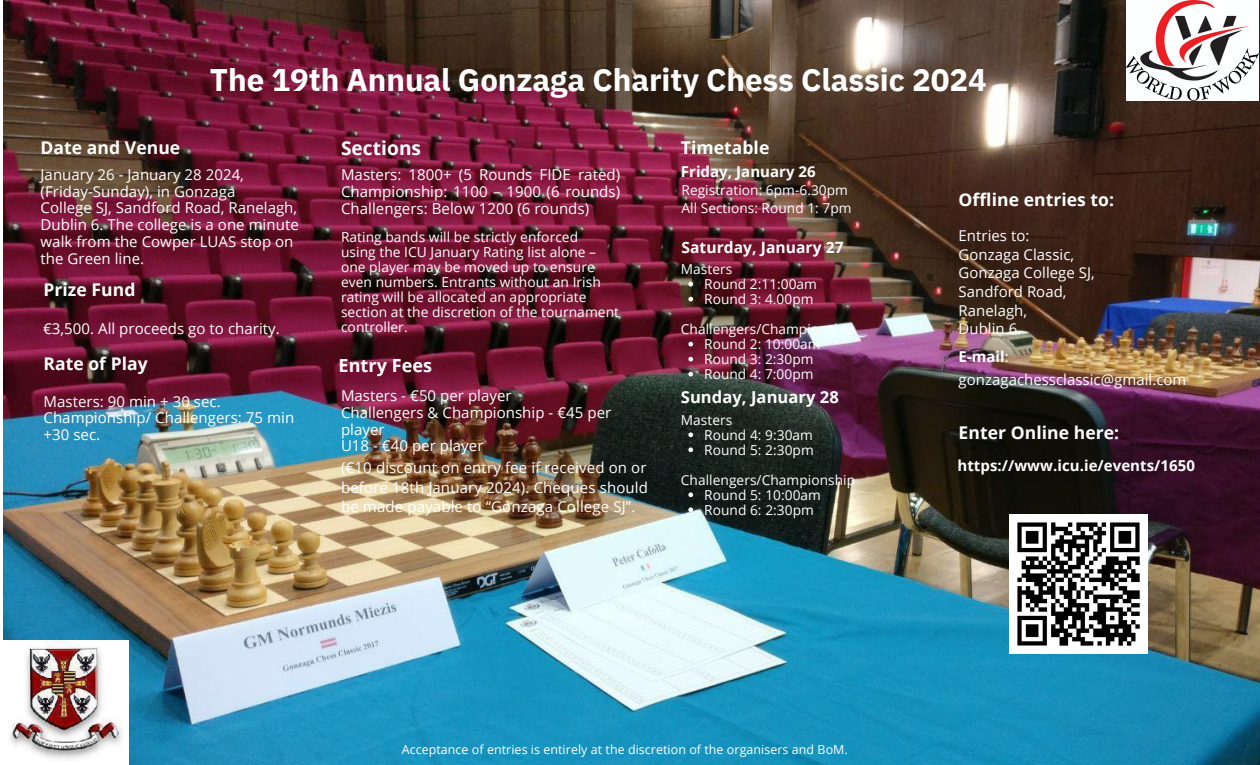
<style>
.page{position:relative;width:1260px;height:765px;background:#fff}
.page>*{position:absolute;margin:0;border:0;box-sizing:border-box;transform-origin:0 0}
.t1{font:700 31.25px "IBM Plex Sans";letter-spacing:-.005em;color:#fff}
.t2{font:700 19.12px "Open Sans";letter-spacing:.005em;color:#fff}
.t3{font:700 18px "Open Sans";letter-spacing:.005em;color:#fff}
.t4{font:700 17.5px "Open Sans";letter-spacing:.005em;color:#fff}
.t5{font:700 16.5px "Open Sans";letter-spacing:.005em;color:#fff}
.t6{font:700 15.62px "Open Sans";letter-spacing:.005em;color:#fff}
.t7{font:15px/16.9px "Open Sans";letter-spacing:.005em;color:#fff}
.t8{font:700 15px "Open Sans";letter-spacing:.005em;color:#fff}
.t9{font:14.88px "Open Sans";letter-spacing:.005em;color:#fff}
.t10{font:700 14.88px "Open Sans";color:#fff}
.t11{font:13.75px/15px "Open Sans";letter-spacing:.005em;color:#fff}
.t12{font:12.5px "Open Sans";letter-spacing:.005em;color:#fff}
.s1{font-weight:400}
</style>
<div class="page">
<img style="left:4px;top:0;width:1256px;height:765px">
<img style="left:4px;top:640px;width:124px;height:125px">
<img style="left:1126px;top:0;width:133px;height:100px">
<img style="left:1009px;top:515px;width:139px;height:138px">
<svg style="left:688px;top:282px;width:5px;height:4px"></svg>
<svg style="left:688px;top:297px;width:5px;height:4px"></svg>
<svg style="left:688px;top:342px;width:5px;height:4px"></svg>
<svg style="left:688px;top:357px;width:5px;height:4px"></svg>
<svg style="left:688px;top:372px;width:5px;height:4px"></svg>
<svg style="left:688px;top:432px;width:5px;height:5px"></svg>
<svg style="left:688px;top:447px;width:5px;height:5px"></svg>
<svg style="left:688px;top:492px;width:5px;height:5px"></svg>
<svg style="left:688px;top:507px;width:5px;height:5px"></svg>
<p class="t1" style="left:210px;top:59px;width:778px">The 19th Annual Gonzaga Charity Chess Classic 2024</p>
<p class="t4" style="left:41px;top:135px;width:141px">Date and Venue</p>
<p class="t2" style="left:341px;top:134px;width:82px">Sections</p>
<p class="t4" style="left:681px;top:135px;width:90px">Timetable</p>
<p class="t7" style="left:41px;top:165px;width:205px">January 26 - January 28 2024, (Friday-Sunday), in Gonzaga</p>
<p class="t7" style="left:41px;top:199px;width:260px">College SJ, Sandford Road, Ranelagh,<br>Dublin 6. The college is a one minute walk from the Cowper LUAS stop on the Green line.</p>
<p class="t4" style="left:44px;top:277px;width:94px">Prize Fund</p>
<p class="t7" style="left:43px;top:320px;width:238px">€3,500. All proceeds go to charity.</p>
<p class="t4" style="left:44px;top:352px;width:106px">Rate of Play</p>
<p class="t7" style="left:341px;top:165px;width:281px;text-align:justify">Masters: 1800+ (5 Rounds FIDE rated)<br>Championship: 1100 – 1900 (6 rounds)<br>Challengers: Below 1200 (6 rounds)</p>
<p class="t11" style="left:341px;top:229px;width:239px">Rating bands will be strictly enforced</p>
<p class="t11" style="left:341px;top:244px;width:280px">using the ICU January Rating list alone – one player may be moved up to ensure even numbers. Entrants without an Irish rating will be allocated an appropriate section at the discretion of the tournament controller.</p>
<p class="t3" style="left:339px;top:353px;width:95px">Entry Fees</p>
<p class="t8" style="left:681px;top:161px;width:136px">Friday, January 26</p>
<p class="t11" style="left:682px;top:183px;width:168px">Registration: 6pm-6.30pm</p>
<p class="t11" style="left:682px;top:200px;width:172px">All Sections: Round 1: 7pm</p>
<p class="t6" style="left:682px;top:237px;width:164px">Saturday, January 27</p>
<p class="t11" style="left:681px;top:261px;width:53px">Masters</p>
<p class="t11" style="left:704px;top:276px;width:114px">Round 2:11:00am</p>
<p class="t11" style="left:704px;top:291px;width:111px">Round 3: 4.00pm</p>
<p class="t11" style="left:704px;top:336px;width:118px">Round 2: 10:00am</p>
<p class="t11" style="left:704px;top:351px;width:111px">Round 3: 2:30pm</p>
<p class="t11" style="left:704px;top:366px;width:111px">Round 4: 7:00pm</p>
<p class="t11" style="left:681px;top:321px;width:175px">Challengers/Championship</p>
<p class="t7" style="left:44px;top:392px;width:252px">Masters: 90 min + 30 sec.<br>Championship/ Challengers: 75 min +30 sec.</p>
<p class="t7" style="left:341px;top:387px;width:172px">Masters - €50 per player</p>
<p class="t7" style="left:341px;top:403px;width:272px">Challengers &amp; Championship - €45 per</p>
<p class="t7" style="left:341px;top:420px;width:45px">player</p>
<p class="t7" style="left:341px;top:437px;width:144px">U18 - €40 per player</p>
<p class="t7" style="left:341px;top:457px;width:309px;line-height:19.8px;text-align:justify">(€10 discount on entry fee if received on or before 18th January 2024). Cheques should be made payable to “Gonzaga College SJ”.</p>
<p class="t5" style="left:681px;top:386px;width:159px">Sunday, January 28</p>
<p class="t11" style="left:681px;top:412px;width:53px">Masters</p>
<p class="t11" style="left:704px;top:427px;width:110px">Round 4: 9:30am</p>
<p class="t11" style="left:704px;top:442px;width:111px">Round 5: 2:30pm</p>
<p class="t11" style="left:704px;top:487px;width:118px">Round 5: 10:00am</p>
<p class="t11" style="left:704px;top:502px;width:111px">Round 6: 2:30pm</p>
<p class="t11" style="left:681px;top:472px;width:176px">Challengers/Championship</p>
<p class="t12" style="left:402px;top:740px;width:447px">Acceptance of entries is entirely at the discretion of the organisers and BoM.</p>
<p class="t4" style="left:959px;top:187px;width:157px">Offline entries to:</p>
<p class="t9" style="left:959px;top:225px;width:72px">Entries to:</p>
<p class="t9" style="left:959px;top:244px;width:117px">Gonzaga Classic,</p>
<p class="t9" style="left:959px;top:262px;width:138px">Gonzaga College SJ,</p>
<p class="t9" style="left:959px;top:281px;width:109px">Sandford Road,</p>
<p class="t9" style="left:959px;top:300px;width:70px">Ranelagh,</p>
<p class="t9" style="left:959px;top:318px;width:64px">Dublin 6.</p>
<p class="t10" style="left:959px;top:346px;width:52px">E-mail<span class="s1">:</span></p>
<p class="t9" style="left:959px;top:369px;width:229px">gonzagachessclassic@gmail.com</p>
<p class="t4" style="left:959px;top:421px;width:162px">Enter Online here:</p>
<p class="t8" style="left:957px;top:455px;width:239px">https://www.icu.ie/events/1650</p>
</div>
